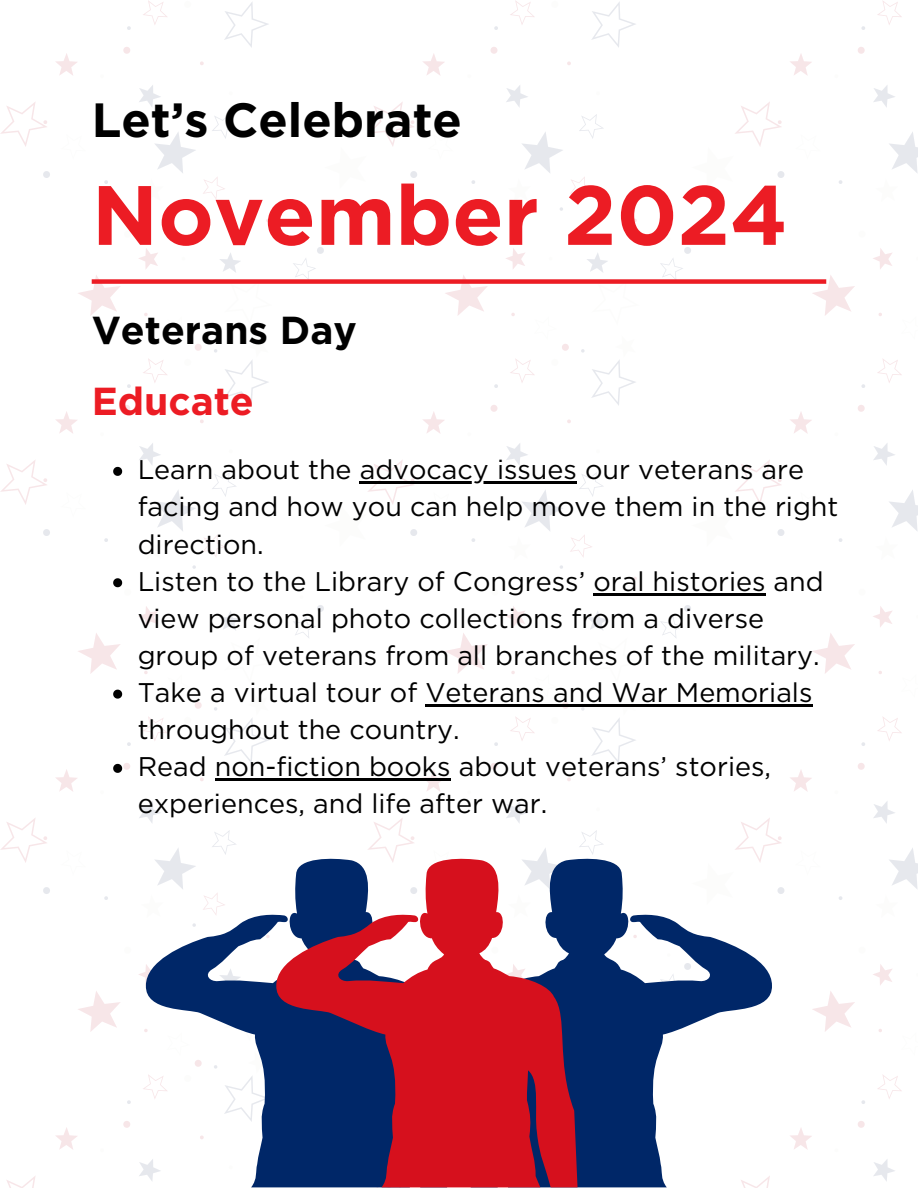
<style>
.page{position:relative;width:918px;height:1188px;background:#fff}
.page>*{position:absolute;margin:0;border:0;box-sizing:border-box;transform-origin:0 0}
.t1{font:700 84px "Gotham";color:#ec1c24}
.t2{font:700 48px "Gotham";color:#000}
.t3{font:700 39px "Gotham";color:#000}
.t4{font:700 39px "Gotham";color:#ec1c24}
.t5{font:27px/37.2px "Gotham";color:#000}
</style>
<div class="page">
<svg style="left:220px;top:253px;width:20px;height:20px"></svg>
<svg style="left:139px;top:248px;width:19px;height:21px"></svg>
<svg style="left:203px;top:177px;width:22px;height:22px"></svg>
<svg style="left:78px;top:275px;width:42px;height:41px"></svg>
<svg style="left:224px;top:2px;width:45px;height:46px"></svg>
<svg style="left:293px;top:247px;width:31px;height:32px"></svg>
<svg style="left:43px;top:171px;width:7px;height:7px"></svg>
<svg style="left:123px;top:47px;width:7px;height:7px"></svg>
<svg style="left:195px;top:344px;width:7px;height:7px"></svg>
<svg style="left:139px;top:85px;width:22px;height:22px"></svg>
<svg style="left:56px;top:53px;width:21px;height:22px"></svg>
<svg style="left:155px;top:132px;width:41px;height:79px"></svg>
<svg style="left:212px;top:114px;width:24px;height:25px"></svg>
<svg style="left:143px;top:0;width:24px;height:25px"></svg>
<svg style="left:104px;top:180px;width:4px;height:4px"></svg>
<svg style="left:127px;top:26px;width:4px;height:4px"></svg>
<svg style="left:200px;top:61px;width:4px;height:4px"></svg>
<svg style="left:0;top:102px;width:47px;height:45px"></svg>
<svg style="left:587px;top:253px;width:21px;height:19px"></svg>
<svg style="left:506px;top:248px;width:19px;height:21px"></svg>
<svg style="left:570px;top:177px;width:22px;height:22px"></svg>
<svg style="left:581px;top:349px;width:4px;height:4px"></svg>
<svg style="left:445px;top:275px;width:43px;height:40px"></svg>
<svg style="left:591px;top:2px;width:45px;height:45px"></svg>
<svg style="left:660px;top:247px;width:31px;height:32px"></svg>
<svg style="left:491px;top:47px;width:6px;height:7px"></svg>
<svg style="left:562px;top:344px;width:7px;height:7px"></svg>
<svg style="left:506px;top:85px;width:22px;height:22px"></svg>
<svg style="left:423px;top:54px;width:21px;height:21px"></svg>
<svg style="left:522px;top:132px;width:41px;height:79px"></svg>
<svg style="left:579px;top:114px;width:25px;height:25px"></svg>
<svg style="left:510px;top:0;width:24px;height:25px"></svg>
<svg style="left:471px;top:180px;width:4px;height:4px"></svg>
<svg style="left:494px;top:26px;width:4px;height:4px"></svg>
<svg style="left:567px;top:61px;width:4px;height:4px"></svg>
<svg style="left:368px;top:102px;width:49px;height:76px"></svg>
<svg style="left:873px;top:248px;width:19px;height:21px"></svg>
<svg style="left:812px;top:275px;width:43px;height:40px"></svg>
<svg style="left:858px;top:47px;width:7px;height:7px"></svg>
<svg style="left:873px;top:85px;width:22px;height:22px"></svg>
<svg style="left:790px;top:54px;width:22px;height:21px"></svg>
<svg style="left:889px;top:132px;width:29px;height:41px"></svg>
<svg style="left:877px;top:1px;width:25px;height:24px"></svg>
<svg style="left:839px;top:180px;width:3px;height:4px"></svg>
<svg style="left:861px;top:26px;width:4px;height:4px"></svg>
<svg style="left:735px;top:102px;width:49px;height:76px"></svg>
<svg style="left:220px;top:611px;width:20px;height:20px"></svg>
<svg style="left:139px;top:606px;width:19px;height:21px"></svg>
<svg style="left:203px;top:535px;width:22px;height:22px"></svg>
<svg style="left:78px;top:633px;width:42px;height:41px"></svg>
<svg style="left:224px;top:360px;width:45px;height:46px"></svg>
<svg style="left:293px;top:605px;width:31px;height:33px"></svg>
<svg style="left:43px;top:529px;width:7px;height:7px"></svg>
<svg style="left:123px;top:405px;width:7px;height:7px"></svg>
<svg style="left:195px;top:702px;width:7px;height:7px"></svg>
<svg style="left:139px;top:443px;width:22px;height:22px"></svg>
<svg style="left:56px;top:411px;width:21px;height:22px"></svg>
<svg style="left:155px;top:490px;width:41px;height:79px"></svg>
<svg style="left:212px;top:472px;width:24px;height:25px"></svg>
<svg style="left:143px;top:358px;width:24px;height:25px"></svg>
<svg style="left:104px;top:538px;width:4px;height:4px"></svg>
<svg style="left:127px;top:384px;width:4px;height:4px"></svg>
<svg style="left:200px;top:419px;width:4px;height:4px"></svg>
<svg style="left:0;top:460px;width:47px;height:45px"></svg>
<svg style="left:587px;top:611px;width:21px;height:19px"></svg>
<svg style="left:506px;top:606px;width:19px;height:21px"></svg>
<svg style="left:570px;top:535px;width:22px;height:22px"></svg>
<svg style="left:581px;top:707px;width:4px;height:4px"></svg>
<svg style="left:445px;top:633px;width:43px;height:40px"></svg>
<svg style="left:591px;top:360px;width:45px;height:46px"></svg>
<svg style="left:660px;top:605px;width:31px;height:33px"></svg>
<svg style="left:491px;top:405px;width:6px;height:7px"></svg>
<svg style="left:562px;top:702px;width:6px;height:7px"></svg>
<svg style="left:506px;top:443px;width:22px;height:22px"></svg>
<svg style="left:423px;top:412px;width:21px;height:21px"></svg>
<svg style="left:522px;top:490px;width:41px;height:79px"></svg>
<svg style="left:579px;top:472px;width:25px;height:25px"></svg>
<svg style="left:510px;top:359px;width:24px;height:24px"></svg>
<svg style="left:471px;top:538px;width:4px;height:4px"></svg>
<svg style="left:494px;top:384px;width:4px;height:4px"></svg>
<svg style="left:567px;top:419px;width:4px;height:4px"></svg>
<svg style="left:359px;top:460px;width:58px;height:76px"></svg>
<svg style="left:873px;top:606px;width:19px;height:21px"></svg>
<svg style="left:812px;top:633px;width:43px;height:40px"></svg>
<svg style="left:858px;top:405px;width:7px;height:7px"></svg>
<svg style="left:873px;top:443px;width:22px;height:22px"></svg>
<svg style="left:790px;top:412px;width:22px;height:22px"></svg>
<svg style="left:889px;top:490px;width:29px;height:41px"></svg>
<svg style="left:877px;top:359px;width:25px;height:24px"></svg>
<svg style="left:839px;top:538px;width:3px;height:4px"></svg>
<svg style="left:861px;top:384px;width:4px;height:4px"></svg>
<svg style="left:735px;top:460px;width:49px;height:76px"></svg>
<svg style="left:139px;top:972px;width:6px;height:5px"></svg>
<svg style="left:78px;top:991px;width:42px;height:41px"></svg>
<svg style="left:224px;top:718px;width:45px;height:46px"></svg>
<svg style="left:43px;top:887px;width:7px;height:7px"></svg>
<svg style="left:139px;top:801px;width:22px;height:22px"></svg>
<svg style="left:56px;top:769px;width:21px;height:22px"></svg>
<svg style="left:173px;top:848px;width:7px;height:9px"></svg>
<svg style="left:212px;top:830px;width:24px;height:25px"></svg>
<svg style="left:143px;top:717px;width:24px;height:24px"></svg>
<svg style="left:104px;top:896px;width:4px;height:4px"></svg>
<svg style="left:127px;top:742px;width:4px;height:4px"></svg>
<svg style="left:200px;top:777px;width:4px;height:4px"></svg>
<svg style="left:0;top:818px;width:47px;height:45px"></svg>
<svg style="left:591px;top:718px;width:45px;height:46px"></svg>
<svg style="left:491px;top:763px;width:6px;height:7px"></svg>
<svg style="left:506px;top:801px;width:22px;height:22px"></svg>
<svg style="left:422px;top:770px;width:23px;height:21px"></svg>
<svg style="left:540px;top:848px;width:7px;height:9px"></svg>
<svg style="left:579px;top:830px;width:25px;height:25px"></svg>
<svg style="left:510px;top:717px;width:24px;height:24px"></svg>
<svg style="left:494px;top:742px;width:4px;height:4px"></svg>
<svg style="left:567px;top:777px;width:4px;height:4px"></svg>
<svg style="left:368px;top:818px;width:46px;height:39px"></svg>
<svg style="left:873px;top:964px;width:19px;height:21px"></svg>
<svg style="left:812px;top:991px;width:43px;height:41px"></svg>
<svg style="left:858px;top:763px;width:7px;height:7px"></svg>
<svg style="left:873px;top:801px;width:22px;height:22px"></svg>
<svg style="left:790px;top:770px;width:22px;height:22px"></svg>
<svg style="left:889px;top:848px;width:29px;height:41px"></svg>
<svg style="left:877px;top:717px;width:25px;height:24px"></svg>
<svg style="left:861px;top:742px;width:4px;height:4px"></svg>
<svg style="left:735px;top:818px;width:49px;height:76px"></svg>
<svg style="left:6px;top:1176px;width:30px;height:12px"></svg>
<svg style="left:123px;top:1121px;width:7px;height:7px"></svg>
<svg style="left:139px;top:1162px;width:6px;height:14px"></svg>
<svg style="left:56px;top:1127px;width:21px;height:22px"></svg>
<svg style="left:127px;top:1100px;width:4px;height:4px"></svg>
<svg style="left:367px;top:1187px;width:48px;height:1px"></svg>
<svg style="left:579px;top:1187px;width:25px;height:1px"></svg>
<svg style="left:858px;top:1121px;width:7px;height:7px"></svg>
<svg style="left:874px;top:1159px;width:21px;height:22px"></svg>
<svg style="left:790px;top:1128px;width:22px;height:22px"></svg>
<svg style="left:877px;top:1075px;width:25px;height:24px"></svg>
<svg style="left:861px;top:1100px;width:4px;height:4px"></svg>
<div style="left:92px;top:279px;width:734px;height:5px;background:#ec1c24"></div>
<svg style="left:113px;top:467px;width:9px;height:9px"></svg>
<hr style="left:360px;top:482px;width:217px;height:2px;background:#000">
<svg style="left:113px;top:578px;width:10px;height:10px"></svg>
<hr style="left:593px;top:593px;width:173px;height:2px;background:#000">
<svg style="left:113px;top:690px;width:9px;height:9px"></svg>
<hr style="left:425px;top:704px;width:388px;height:3px;background:#000">
<svg style="left:113px;top:763px;width:17px;height:10px"></svg>
<hr style="left:215px;top:779px;width:236px;height:2px;background:#000">
<svg style="left:145px;top:857px;width:628px;height:330px"></svg>
<svg style="left:275px;top:857px;width:303px;height:330px;fill:#d6101d"></svg>
<p class="t2" style="left:92px;top:90px;width:372px">Let’s Celebrate</p>
<h1 class="t1" style="left:92px;top:164px;width:698px">November 2024</h1>
<p class="t3" style="left:92px;top:307px;width:267px">Veterans Day</p>
<h3 class="t4" style="left:92px;top:378px;width:164px">Educate</h3>
<p class="t5" style="left:138px;top:451px;width:668px">Learn about the advocacy issues our veterans are</p>
<h3 class="t5" style="left:138px;top:488px;width:702px">facing and how you can help move them in the right direction.<br>Listen to the Library of Congress’ oral histories and</h3>
<p class="t5" style="left:138px;top:599px;width:684px">view personal photo collections from a diverse group of veterans from all branches of the military.<br>Take a virtual tour of Veterans and War Memorials</p>
<p class="t5" style="left:138px;top:711px;width:635px">throughout the country.<br>Read non-fiction books about veterans’ stories,</p>
<h2 class="t5" style="left:138px;top:785px;width:411px">experiences, and life after war.</h2>
</div>
